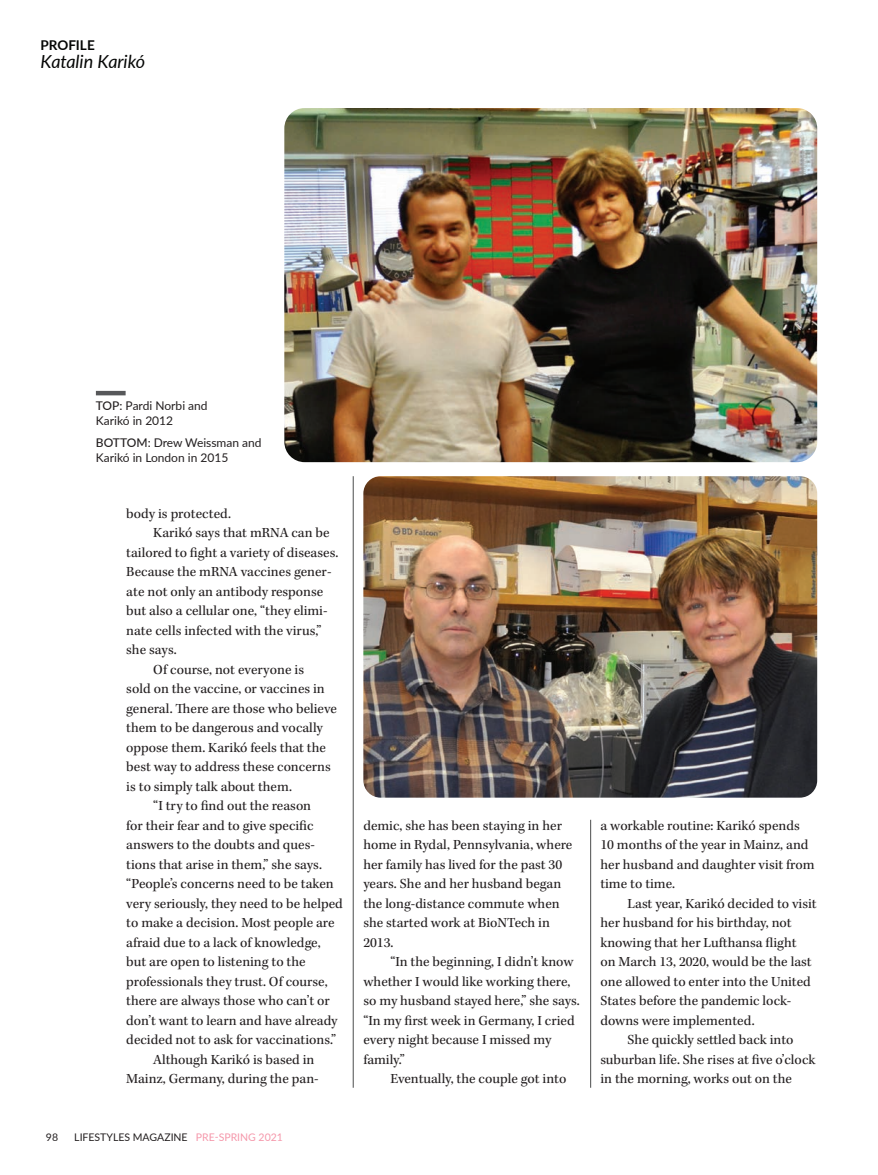
<style>
.page{position:relative;width:878px;height:1175px;background:#fff}
.page>*{position:absolute;margin:0;border:0;box-sizing:border-box;transform-origin:0 0}
.t1{font:italic 18px "Lato";letter-spacing:-.005em;color:#040504}
.Body_Copy{font:14.25px/19.5px "Kepler Std";color:#231f20}
.t2{font:700 13.5px "Lato";color:#040504}
.Captions_-_Black{font:12px/15px "Lato";color:#231f20}
.t3{font:10.5px "Lato";color:#231f20}
.s1{font-weight:500}
.s2{color:#f597aa}
</style>
<div class="page">
<img style="left:284px;top:108px;width:533px;height:354px">
<img style="left:363px;top:476px;width:454px;height:321px">
<hr style="left:353px;top:476px;width:1px;height:611px;background:#4b4c4d">
<hr style="left:590px;top:819px;width:1px;height:268px;background:#4b4c4d">
<hr style="left:96px;top:391px;width:30px;height:4px;background:#57585a">
<p class="t2" style="left:40px;top:35px;width:56px">PROFILE</p>
<p class="t1" style="left:40px;top:48px;width:106px">Katalin Karikó</p>
<p class="Captions_-_Black" style="left:96px;top:398px;width:113px"><span class="s1">TOP:</span> Pardi Norbi and<br>Karikó in 2012</p>
<p class="Captions_-_Black" style="left:96px;top:434px;width:167px"><span class="s1">BOTTOM:</span> Drew Weissman and<br>Karikó in London in 2015</p>
<p class="Body_Copy" style="left:126px;top:504px;width:106px">body is protected.</p>
<p class="Body_Copy" style="left:126px;top:523px;width:213px;text-indent:27px">Karikó says that mRNA can be tailored to fight a variety of diseases.<br>Because the mRNA vaccines gener&shy;ate not only an antibody response but also a cellular one, “they elimi&shy;nate cells infected with the virus,” she says.</p>
<p class="Body_Copy" style="left:126px;top:660px;width:212px;text-indent:27px">Of course, not everyone is<br>sold on the vaccine, or vaccines in general. There are those who believe them to be dangerous and vocally oppose them. Karikó feels that the best way to address these concerns is to simply talk about them.</p>
<p class="Body_Copy" style="left:126px;top:796px;width:218px;text-indent:27px">“I try to find out the reason<br>for their fear and to give specific answers to the doubts and ques&shy;tions that arise in them,” she says. “People’s concerns need to be taken very seriously, they need to be helped to make a decision. Most people are afraid due to a lack of knowledge, but are open to listening to the professionals they trust. Of course, there are always those who can’t or don’t want to learn and have already decided not to ask for vaccinations.”</p>
<p class="Body_Copy" style="left:126px;top:1050px;width:194px;text-align:right">Although Karikó is based in<br>Mainz, Germany, during the pan-</p>
<p class="t3" style="left:46px;top:1129px;width:14px">98</p>
<p class="t3" style="left:74px;top:1129px;width:210px">LIFESTYLES MAGAZINE <span class="s2">PRE-SPRING 2021</span></p>
<p class="Body_Copy" style="left:363px;top:816px;width:210px">demic, she has been staying in her home in Rydal, Pennsylvania, where her family has lived for the past 30 years. She and her husband began the long-distance commute when she started work at BioNTech in<br>2013.</p>
<p class="Body_Copy" style="left:363px;top:952px;width:218px;text-indent:27px">“In the beginning, I didn’t know whether I would like working there, so my husband stayed here,” she says. “In my first week in Germany, I cried every night because I missed my family.”</p>
<p class="Body_Copy" style="left:390px;top:1069px;width:177px">Eventually, the couple got into</p>
<p class="Body_Copy" style="left:600px;top:816px;width:216px">a workable routine: Karikó spends<br>10 months of the year in Mainz, and her husband and daughter visit from time to time.</p>
<p class="Body_Copy" style="left:600px;top:894px;width:218px;text-indent:27px">Last year, Karikó decided to visit her husband for his birthday, not knowing that her Lufthansa flight<br>on March 13, 2020, would be the last one allowed to enter into the United<br>States before the pandemic lock&shy;downs were implemented.</p>
<p class="Body_Copy" style="left:600px;top:1030px;width:216px;text-indent:27px">She quickly settled back into suburban life. She rises at five o’clock in the morning, works out on the</p>
</div>
